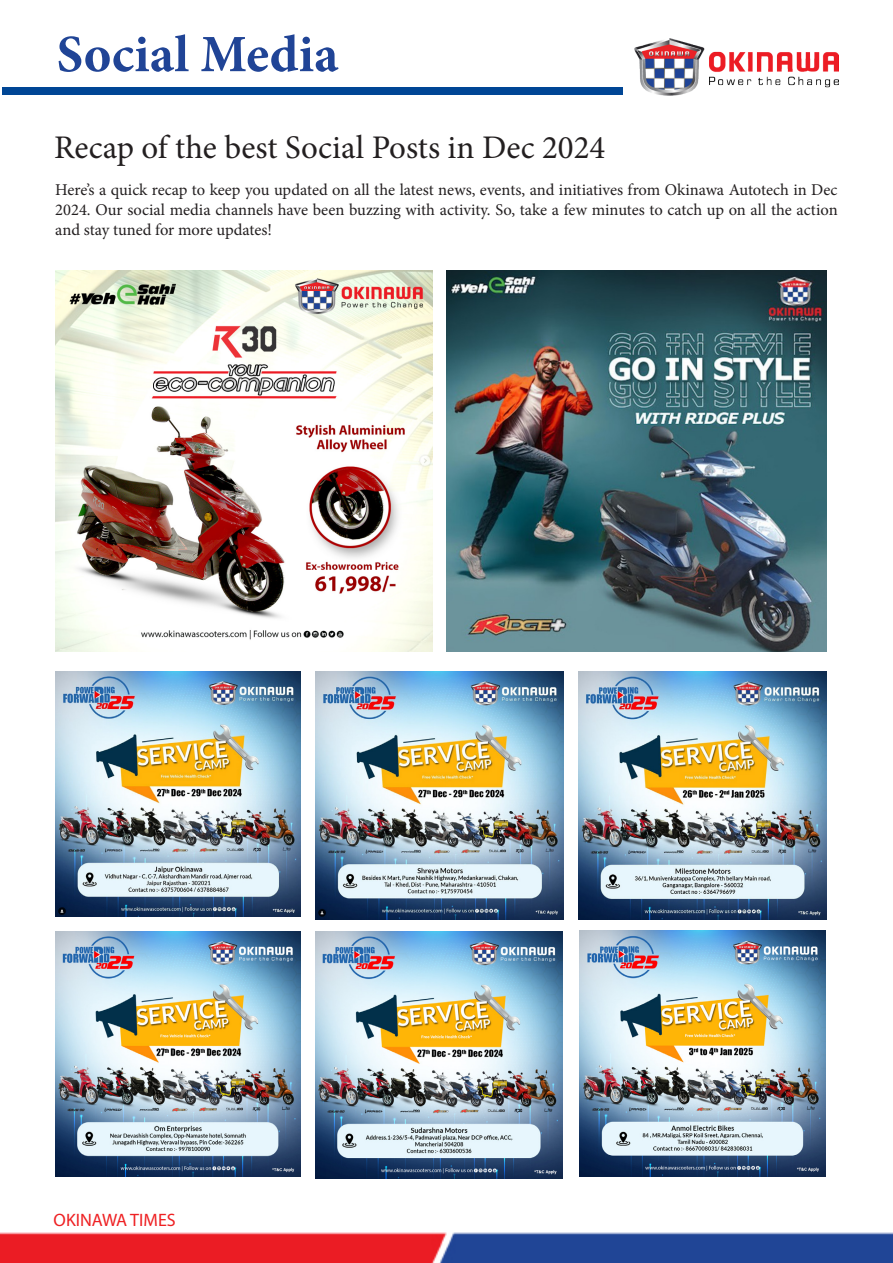
<style>
.page{position:relative;width:893px;height:1263px;background:#fff}
.page>*{position:absolute;margin:0;border:0;box-sizing:border-box;transform-origin:0 0}
.t1{font:700 52.5px "Minion Pro";letter-spacing:.005em;color:#204496}
.t2{font:33px "Minion Pro";color:#231f20}
.t3{font:18px "Myriad Pro";color:#ee2123}
.t4{font:16.5px/19.8px "Minion Pro";letter-spacing:-.005em;color:#231f20;text-align:justify}
</style>
<div class="page">
<img style="left:634px;top:39px;width:205px;height:57px">
<div style="left:3px;top:87px;width:620px;height:7px;background:#004695"></div>
<img style="left:0;top:1232px;width:893px;height:31px">
<img style="left:55px;top:271px;width:377px;height:380px">
<img style="left:447px;top:271px;width:380px;height:380px">
<img style="left:55px;top:671px;width:246px;height:245px">
<img style="left:316px;top:671px;width:247px;height:249px">
<img style="left:578px;top:671px;width:249px;height:249px">
<img style="left:55px;top:931px;width:246px;height:245px">
<img style="left:316px;top:931px;width:246px;height:247px">
<img style="left:579px;top:930px;width:247px;height:247px">
<p class="t1" style="left:57px;top:17px;width:283px">Social Media</p>
<p class="t2" style="left:54px;top:126px;width:553px">Recap of the best Social Posts in Dec 2024</p>
<p class="t4" style="left:55px;top:180px;width:784px">Here’s a quick recap to keep you updated on all the latest news, events, and initiatives from Okinawa Autotech in Dec 2024. Our social media channels have been buzzing with activity. So, take a few minutes to catch up on all the action and stay tuned for more updates!</p>
<p class="t3" style="left:54px;top:1208px;width:124px">OKINAWA TIMES</p>
</div>
